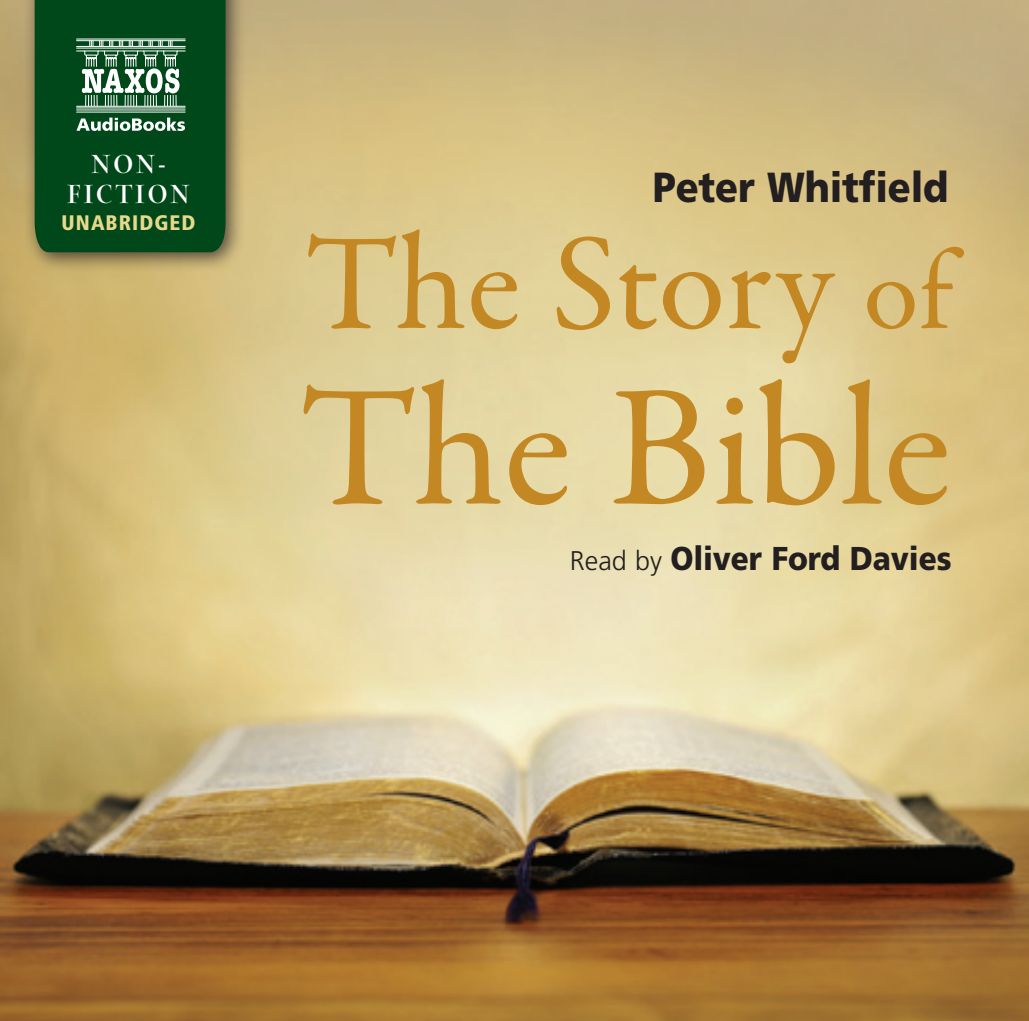
<style>
.page{position:relative;width:1029px;height:1021px;background:#fff}
.page>*{position:absolute;margin:0;border:0;box-sizing:border-box;transform-origin:0 0}
.t1{font:174px "Garamond Premr Pro";color:#c38823}
.t2{font:138px "Garamond Premr Pro";letter-spacing:-.005em;color:#c38823}
.t3{font:900 42px "Frutiger";letter-spacing:-.005em;color:#231f20;scale:.9 1}
.t4{font:900 33px "Frutiger";letter-spacing:-.005em;color:#231f20;scale:.9 1}
.t5{font:700 28.5px "Arepo";letter-spacing:.1em;color:#fff}
.t6{font:900 condensed 21px "Frutiger";letter-spacing:.05em;color:#e7d98c}
.s1{font-size:113.4px}
.s2{font-weight:300;font-size:27px}
</style>
<div class="page">
<img style="left:0;top:0;width:1029px;height:1020px">
<div style="left:22px;top:0;width:224px;height:273px;background:#231f20;opacity:.75"></div>
<div style="left:35px;top:0;width:191px;height:252px;background:#004719"></div>
<hr style="left:77px;top:50px;width:108px;height:1px;background:#fff">
<hr style="left:77px;top:106px;width:108px;height:1px;background:#fff">
<hr style="left:77px;top:48px;width:108px;height:1px;background:#fff">
<hr style="left:77px;top:46px;width:108px;height:1px;background:#fff">
<hr style="left:77px;top:40px;width:108px;height:1px;background:#fff">
<hr style="left:77px;top:39px;width:108px;height:1px;background:#fff">
<hr style="left:77px;top:107px;width:108px;height:1px;background:#fff">
<hr style="left:77px;top:112px;width:108px;height:1px;background:#fff">
<hr style="left:77px;top:109px;width:108px;height:1px;background:#fff">
<svg style="left:82px;top:41px;width:98px;height:66px"></svg>
<svg style="left:77px;top:118px;width:108px;height:13px"></svg>
<p class="t5" style="left:92px;top:148px;width:76px">NON-</p>
<p class="t5" style="left:68px;top:178px;width:123px">FICTION</p>
<p class="t6" style="left:62px;top:210px;width:135px">UNABRIDGED</p>
<p class="t3" style="left:653px;top:161px;width:330px">Peter Whitfield</p>
<p class="t2" style="left:305px;top:201px;width:648px">The Story <span class="s1">of</span></p>
<p class="t1" style="left:300px;top:343px;width:653px">The Bible</p>
<p class="t4" style="left:570px;top:538px;width:426px"><span class="s2">Read by</span> Oliver Ford Davies</p>
</div>
